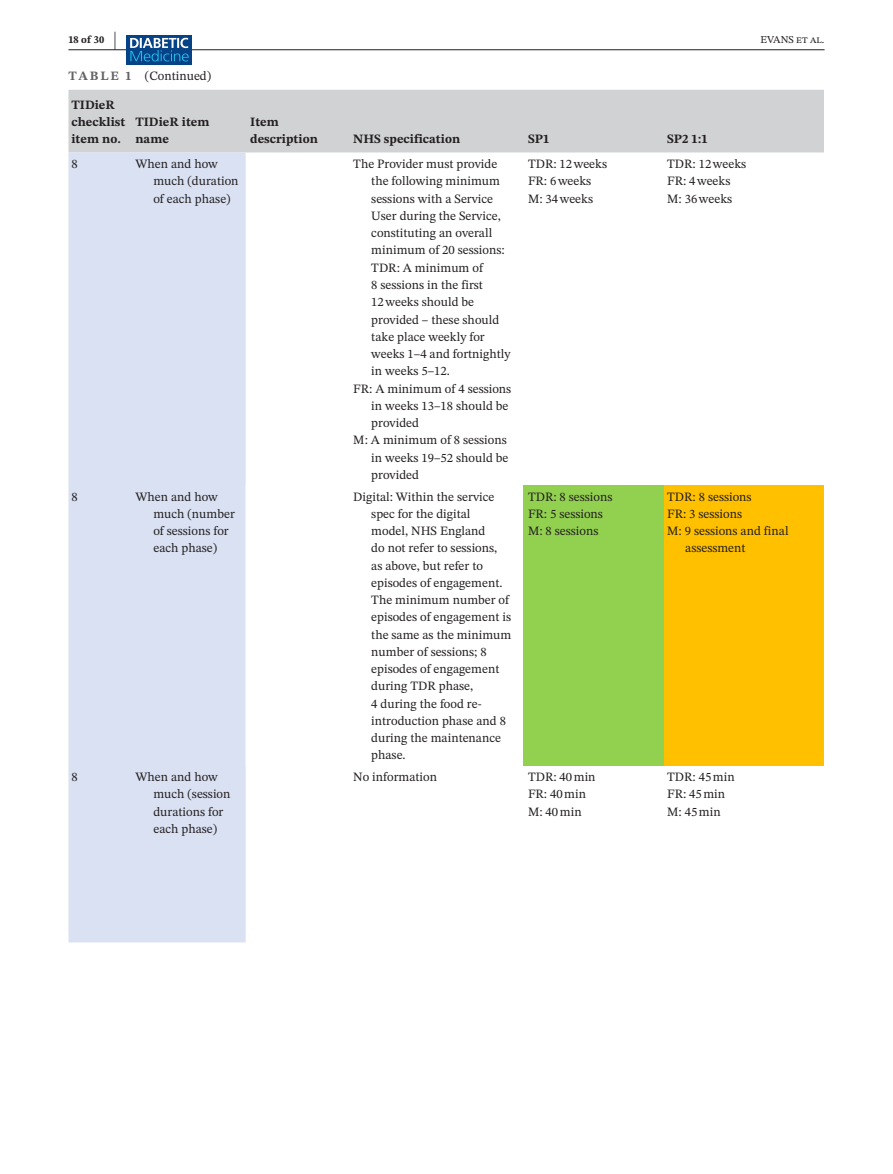
<style>
.page{position:relative;width:893px;height:1174px;background:#fff}
.page>*{position:absolute;margin:0;border:0;box-sizing:border-box;transform-origin:0 0}
.t1{font:12.75px/17.2px "STIX Two Text";color:#231f20}
.t2{font:700 12.75px/17.2px "STIX Two Text";color:#231f20}
.t3{font:10.5px "STIX Two Text";color:#231f20}
.t4{font:700 10.5px "STIX Two Text";color:#231f20}
.s1{font-size:21px}
.s2{font-weight:700;color:#636366}
</style>
<div class="page">
<hr style="left:68px;top:49px;width:756px;height:1px;background:#231f20">
<div style="left:126px;top:35px;width:66px;height:30px;background:#054286"></div>
<svg style="left:130px;top:38px;width:59px;height:23px"></svg>
<div style="left:68px;top:90px;width:756px;height:62px;background:#d1d2d4"></div>
<div style="left:68px;top:152px;width:178px;height:790px;background:#d9e1f2"></div>
<div style="left:524px;top:485px;width:140px;height:280px;background:#92d050"></div>
<div style="left:664px;top:485px;width:229px;height:280px;background:#ffc000"></div>
<div style="left:824px;top:70px;width:69px;height:1039px;background:#fff"></div>
<p class="t4" style="left:68px;top:32px;width:50px">18 of 30 <span class="s1">|</span></p>
<p class="t3" style="left:761px;top:32px;width:65px">EVANS et al.</p>
<p class="t1" style="left:68px;top:67px;width:144px"><span class="s2">TABLE 1</span> (Continued)</p>
<p class="t2" style="left:71px;top:96px;width:56px">TIDieR checklist item no.</p>
<p class="t2" style="left:135px;top:113px;width:76px">TIDieR item name</p>
<p class="t2" style="left:250px;top:113px;width:69px">Item description</p>
<p class="t2" style="left:353px;top:131px;width:108px">NHS specification</p>
<p class="t2" style="left:528px;top:131px;width:23px">SP1</p>
<p class="t2" style="left:667px;top:131px;width:42px">SP2 1:1</p>
<p class="t1" style="left:71px;top:155px;width:8px">8</p>
<p class="t1" style="left:153px;top:155px;width:87px;text-indent:-18px">When and how much (duration of each phase)</p>
<p class="t1" style="left:353px;top:155px;width:145px">The Provider must provide</p>
<p class="t1" style="left:371px;top:172px;width:130px">the following minimum</p>
<p class="t1" style="left:371px;top:190px;width:123px">sessions with a Service</p>
<p class="t1" style="left:371px;top:207px;width:131px">User during the Service,</p>
<p class="t1" style="left:371px;top:224px;width:122px">constituting an overall</p>
<p class="t1" style="left:371px;top:241px;width:135px">minimum of 20 sessions:</p>
<p class="t1" style="left:371px;top:259px;width:113px">TDR: A minimum of</p>
<p class="t1" style="left:371px;top:276px;width:113px">8 sessions in the first</p>
<p class="t1" style="left:371px;top:293px;width:104px">12weeks should be</p>
<p class="t1" style="left:371px;top:310px;width:129px">provided – these should</p>
<p class="t1" style="left:371px;top:328px;width:115px">take place weekly for</p>
<p class="t1" style="left:371px;top:345px;width:141px">weeks 1–4 and fortnightly</p>
<p class="t1" style="left:371px;top:362px;width:80px">in weeks 5–12.</p>
<p class="t1" style="left:353px;top:379px;width:159px">FR: A minimum of 4 sessions</p>
<p class="t1" style="left:371px;top:397px;width:139px">in weeks 13–18 should be</p>
<p class="t1" style="left:371px;top:414px;width:49px">provided</p>
<p class="t1" style="left:353px;top:431px;width:155px">M: A minimum of 8 sessions</p>
<p class="t1" style="left:371px;top:448px;width:139px">in weeks 19–52 should be</p>
<p class="t1" style="left:371px;top:466px;width:49px">provided</p>
<p class="t1" style="left:528px;top:155px;width:81px">TDR: 12weeks<br>FR: 6weeks<br>M: 34weeks</p>
<p class="t1" style="left:667px;top:155px;width:81px">TDR: 12weeks<br>FR: 4weeks<br>M: 36weeks</p>
<p class="t1" style="left:71px;top:487px;width:8px">8</p>
<p class="t1" style="left:153px;top:487px;width:83px;text-indent:-18px">When and how much (number of sessions for each phase)</p>
<p class="t1" style="left:371px;top:487px;width:142px;text-indent:-18px">Digital: Within the service spec for the digital<br>model, NHS England<br>do not refer to sessions, as above, but refer to episodes of engagement.<br>The minimum number of episodes of engagement is the same as the minimum number of sessions; 8 episodes of engagement during TDR phase,<br>4 during the food re&shy;introduction phase and 8 during the maintenance phase.</p>
<p class="t1" style="left:528px;top:487px;width:86px">TDR: 8 sessions<br>FR: 5 sessions<br>M: 8 sessions</p>
<p class="t1" style="left:667px;top:487px;width:86px">TDR: 8 sessions</p>
<p class="t1" style="left:667px;top:505px;width:76px">FR: 3 sessions</p>
<p class="t1" style="left:667px;top:522px;width:123px">M: 9 sessions and final</p>
<p class="t1" style="left:685px;top:539px;width:62px">assessment</p>
<p class="t1" style="left:71px;top:768px;width:8px">8</p>
<p class="t1" style="left:153px;top:768px;width:79px;text-indent:-18px">When and how much (session durations for each phase)</p>
<p class="t1" style="left:353px;top:768px;width:85px">No information</p>
<p class="t1" style="left:528px;top:768px;width:69px">TDR: 40min<br>FR: 40min<br>M: 40min</p>
<p class="t1" style="left:667px;top:768px;width:69px">TDR: 45min<br>FR: 45min<br>M: 45min</p>
</div>
